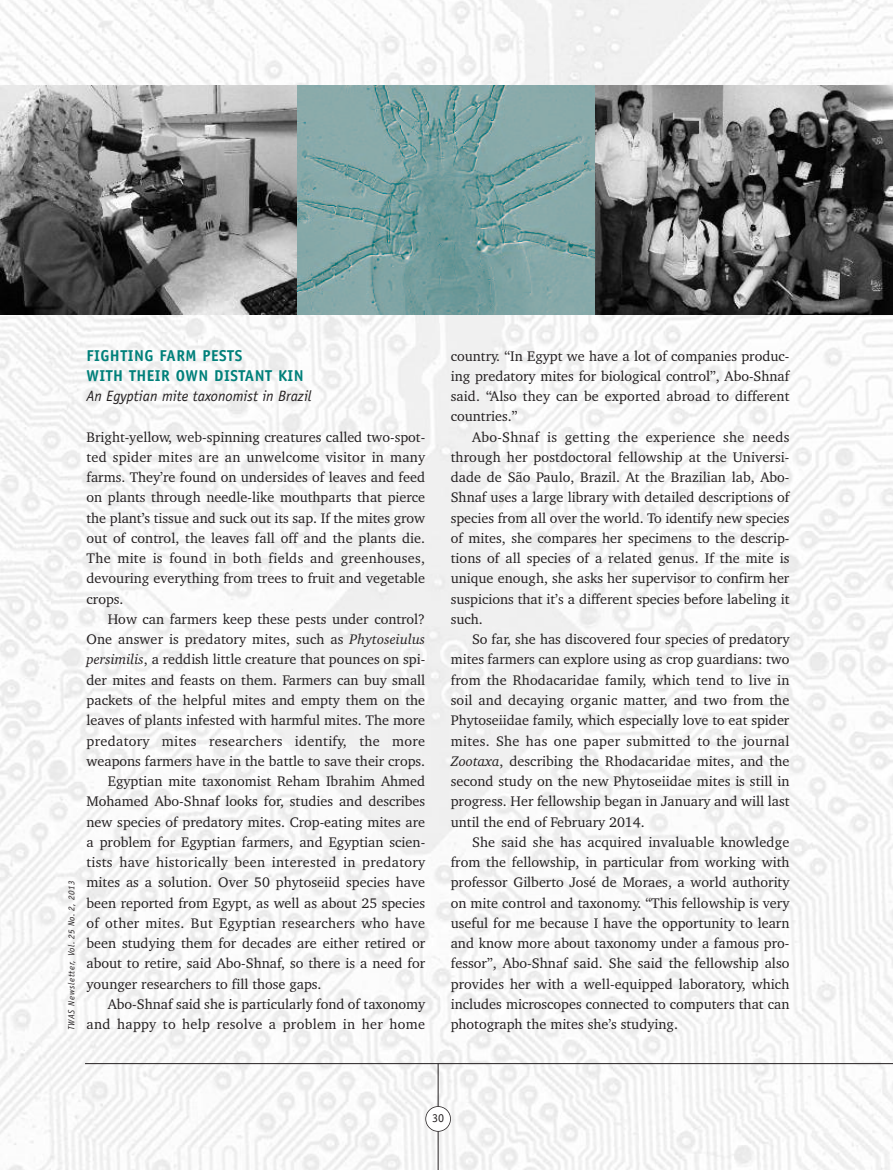
<style>
.page{position:relative;width:893px;height:1170px;background:#fff}
.page>*{position:absolute;margin:0;border:0;box-sizing:border-box;transform-origin:0 0}
.t1{font:700 15.75px/20.2px "Officina Sans";letter-spacing:.025em;color:#00807a}
.t2{font:italic 15px "Officina Sans";color:#231f20}
.t3{font:14.25px/20.2px "Charter BT";color:#231f20;text-align:justify}
.t4{font:14.25px "Charter BT";letter-spacing:.02em;color:#231f20}
.t5{font:12px "Officina Sans";color:#231f20}
.t6{font:italic 9px "Officina Sans";letter-spacing:.05em;color:#231f20}
.s1{font-style:italic}
</style>
<div class="page">
<img style="left:0;top:0;width:893px;height:1169px">
<hr style="left:438px;top:1063px;width:1px;height:106px;background:#231f20">
<div style="left:426px;top:1106px;width:24px;height:25px;background:#fff;border-radius:50%"></div>
<div style="left:425px;top:1106px;width:26px;height:25px;border:2px solid #231f20;border-radius:50%"></div>
<hr style="left:85px;top:1063px;width:808px;height:1px;background:#231f20">
<img style="left:0;top:85px;width:298px;height:230px">
<svg style="left:298px;top:85px;width:297px;height:230px;background:#7da3a2"></svg>
<svg style="left:595px;top:85px;width:298px;height:230px;background:#666"></svg>
<p class="t6" style="left:68px;top:1030px;width:151px;rotate:-90deg">TWAS Newsletter, Vol. 25 No. 2, 2013</p>
<p class="t1" style="left:87px;top:346px;width:219px">FIGHTING FARM PESTS<br>WITH THEIR OWN DISTANT KIN</p>
<p class="t2" style="left:87px;top:390px;width:227px">An Egyptian mite taxonomist in Brazil</p>
<p class="t3" style="left:87px;top:427px;width:340px">Bright-yellow, web-spinning creatures called two-spot&shy;ted spider mites are an unwelcome visitor in many farms. They’re found on undersides of leaves and feed on plants through needle-like mouthparts that pierce the plant’s tissue and suck out its sap. If the mites grow out of control, the leaves fall off and the plants die.<br>The mite is found in both fields and greenhouses, devouring everything from trees to fruit and vegetable crops.</p>
<p class="t3" style="left:108px;top:610px;width:319px">How can farmers keep these pests under control?</p>
<p class="t3" style="left:87px;top:630px;width:340px">One answer is predatory mites, such as <span class="s1">Phytoseiulus</span></p>
<p class="t3" style="left:87px;top:650px;width:340px"><span class="s1">persimilis</span>, a reddish little creature that pounces on spi-</p>
<p class="t3" style="left:87px;top:670px;width:340px">der mites and feasts on them. Farmers can buy small</p>
<p class="t3" style="left:87px;top:691px;width:340px">packets of the helpful mites and empty them on the</p>
<p class="t3" style="left:87px;top:711px;width:340px">leaves of plants infested with harmful mites. The more</p>
<p class="t4" style="left:87px;top:735px;width:340px">predatory mites researchers identify, the more</p>
<p class="t3" style="left:87px;top:751px;width:340px">weapons farmers have in the battle to save their crops.</p>
<p class="t3" style="left:108px;top:772px;width:319px">Egyptian mite taxonomist Reham Ibrahim Ahmed</p>
<p class="t3" style="left:87px;top:792px;width:340px">Mohamed Abo-Shnaf looks for, studies and describes</p>
<p class="t3" style="left:87px;top:812px;width:340px">new species of predatory mites. Crop-eating mites are</p>
<p class="t3" style="left:87px;top:832px;width:340px">a problem for Egyptian farmers, and Egyptian scien-</p>
<p class="t4" style="left:87px;top:856px;width:340px">tists have historically been interested in predatory</p>
<p class="t3" style="left:87px;top:873px;width:340px">mites as a solution. Over 50 phytoseiid species have</p>
<p class="t3" style="left:87px;top:893px;width:340px">been reported from Egypt, as well as about 25 species</p>
<p class="t4" style="left:87px;top:917px;width:340px">of other mites. But Egyptian researchers who have</p>
<p class="t3" style="left:87px;top:934px;width:340px">been studying them for decades are either retired or</p>
<p class="t3" style="left:87px;top:954px;width:340px">about to retire, said Abo-Shnaf, so there is a need for</p>
<p class="t3" style="left:87px;top:974px;width:236px">younger researchers to fill those gaps.</p>
<p class="t3" style="left:108px;top:994px;width:319px">Abo-Shnaf said she is particularly fond of taxonomy</p>
<p class="t4" style="left:87px;top:1018px;width:340px">and happy to help resolve a problem in her home</p>
<p class="t3" style="left:451px;top:346px;width:340px">country. “In Egypt we have a lot of companies produc&shy;ing predatory mites for biological control”, Abo-Shnaf said. “Also they can be exported abroad to different countries.”</p>
<p class="t3" style="left:451px;top:427px;width:340px;text-indent:21px">Abo-Shnaf is getting the experience she needs through her postdoctoral fellowship at the Universi&shy;dade de São Paulo, Brazil. At the Brazilian lab, Abo-Shnaf uses a large library with detailed descriptions of species from all over the world. To identify new species of mites, she compares her specimens to the descrip&shy;tions of all species of a related genus. If the mite is unique enough, she asks her supervisor to confirm her suspicions that it’s a different species before labeling it such.</p>
<p class="t3" style="left:451px;top:630px;width:340px;text-indent:21px">So far, she has discovered four species of predatory mites farmers can explore using as crop guardians: two from the Rhodacaridae family, which tend to live in soil and decaying organic matter, and two from the Phytoseiidae family, which especially love to eat spider mites. She has one paper submitted to the journal <span class="s1">Zootaxa</span>, describing the Rhodacaridae mites, and the second study on the new Phytoseiidae mites is still in progress. Her fellowship began in January and will last until the end of February 2014.</p>
<p class="t3" style="left:451px;top:832px;width:340px;text-indent:21px">She said she has acquired invaluable knowledge from the fellowship, in particular from working with professor Gilberto José de Moraes, a world authority on mite control and taxonomy. “This fellowship is very useful for me because I have the opportunity to learn and know more about taxonomy under a famous pro&shy;fessor”, Abo-Shnaf said. She said the fellowship also provides her with a well-equipped laboratory, which includes microscopes connected to computers that can photograph the mites she’s studying.</p>
<p class="t5" style="left:432px;top:1113px;width:13px">30</p>
</div>
